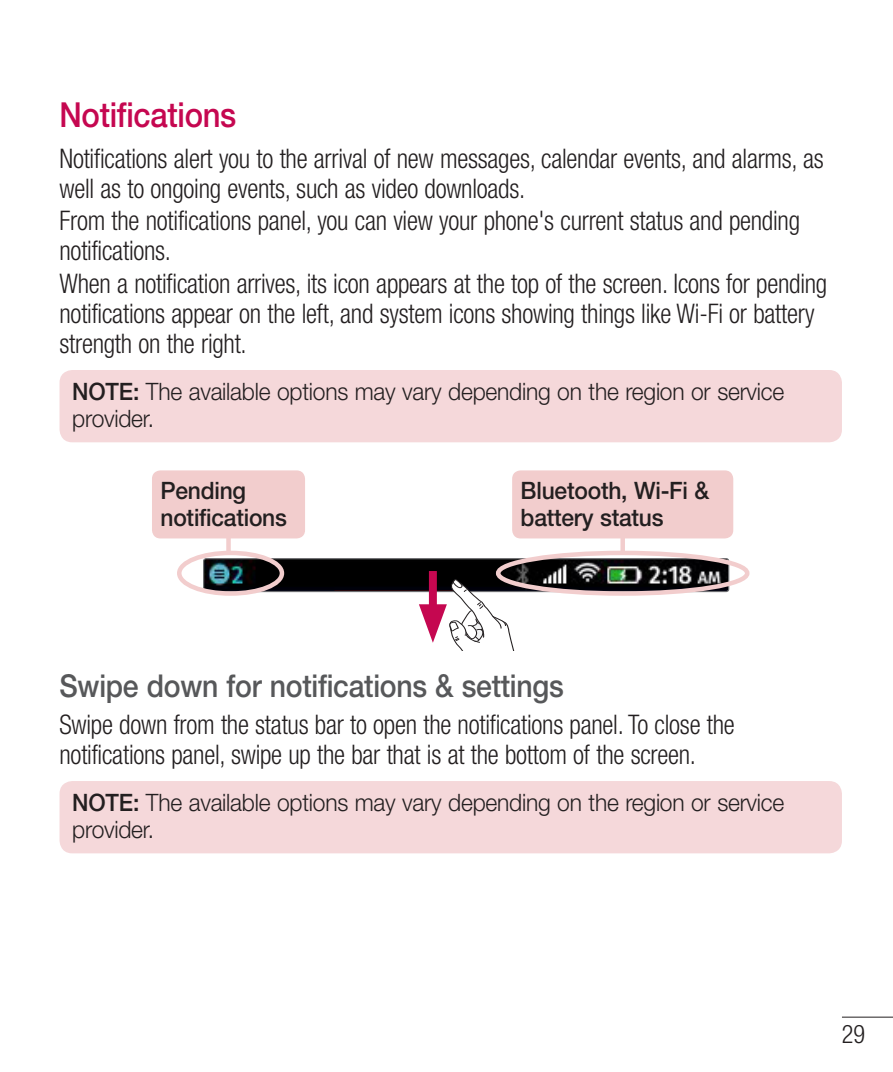
<style>
.page{position:relative;width:893px;height:1072px;background:#fff}
.page>*{position:absolute;margin:0;border:0;box-sizing:border-box;transform-origin:0 0}
.Head_02_TOC{font:500 34.5px "Helvetica Neue LT Pro";letter-spacing:-.01em;color:#c50750;scale:.9 1}
.Head_03_TOC{font:500 31.5px "Helvetica Neue LT Pro";letter-spacing:-.01em;color:#57585a;scale:.9 1}
.main{font:300 condensed 27px/30px "Helvetica Neue LT Pro";letter-spacing:-.01em;color:#231f20;scale:.95 1}
.t1{font:300 condensed 25.5px "Helvetica Neue LT Pro";color:#231f20;scale:.95 1}
.t2{font:300 24px/27px "Helvetica Neue LT Pro";letter-spacing:-.01em;color:#231f20;scale:.95 1}
.t3{font:500 24px/27px "Helvetica Neue LT Pro";letter-spacing:-.01em;color:#231f20;scale:.95 1}
.s1{font-weight:500}
</style>
<div class="page">
<hr style="left:842px;top:1016px;width:51px;height:1px;background:#231f20">
<div style="left:60px;top:370px;width:782px;height:72px;background:#f5d8da;border-radius:13px"></div>
<img style="left:205px;top:560px;width:522px;height:30px">
<div style="left:203px;top:558px;width:526px;height:34px;border:1px solid #6c6d70;border-radius:3px"></div>
<div style="left:177px;top:550px;width:107px;height:46px;border:4px solid #f2cdcd;border-radius:50%"></div>
<div style="left:226px;top:532px;width:5px;height:22px;background:#f2cdcd"></div>
<div style="left:496px;top:550px;width:253px;height:46px;border:4px solid #f2cdcd;border-radius:50%"></div>
<div style="left:620px;top:529px;width:5px;height:23px;background:#f2cdcd"></div>
<div style="left:152px;top:470px;width:153px;height:68px;background:#f2cdcd;border-radius:9px"></div>
<div style="left:512px;top:470px;width:221px;height:68px;background:#f2cdcd;border-radius:9px"></div>
<div style="left:429px;top:571px;width:8px;height:48px;background:#c50750"></div>
<svg style="left:419px;top:579px;width:99px;height:71px"></svg>
<div style="left:60px;top:781px;width:782px;height:72px;background:#f5d8da;border-radius:13px"></div>
<p class="Head_02_TOC" style="left:60px;top:94px;width:198px">Notifications</p>
<p class="main" style="left:60px;top:143px;width:806px">Notifications alert you to the arrival of new messages, calendar events, and alarms, as well as to ongoing events, such as video downloads.</p>
<p class="main" style="left:60px;top:206px;width:781px">From the notifications panel, you can view your phone's current status and pending notifications.</p>
<p class="main" style="left:60px;top:268px;width:810px">When a notification arrives, its icon appears at the top of the screen. Icons for pending notifications appear on the left, and system icons showing things like Wi-Fi or battery strength on the right.</p>
<p class="t2" style="left:72px;top:377px;width:751px"><span class="s1">NOTE:</span> The available options may vary depending on the region or service provider.</p>
<p class="t3" style="left:160px;top:477px;width:135px">Pending notifications</p>
<p class="t3" style="left:521px;top:477px;width:200px">Bluetooth, Wi-Fi &amp; battery status</p>
<p class="Head_03_TOC" style="left:60px;top:667px;width:562px">Swipe down for notifications &amp; settings</p>
<p class="main" style="left:60px;top:709px;width:712px">Swipe down from the status bar to open the notifications panel. To close the notifications panel, swipe up the bar that is at the bottom of the screen.</p>
<p class="t2" style="left:72px;top:788px;width:751px"><span class="s1">NOTE:</span> The available options may vary depending on the region or service provider.</p>
<p class="t1" style="left:842px;top:1019px;width:26px">29</p>
</div>
